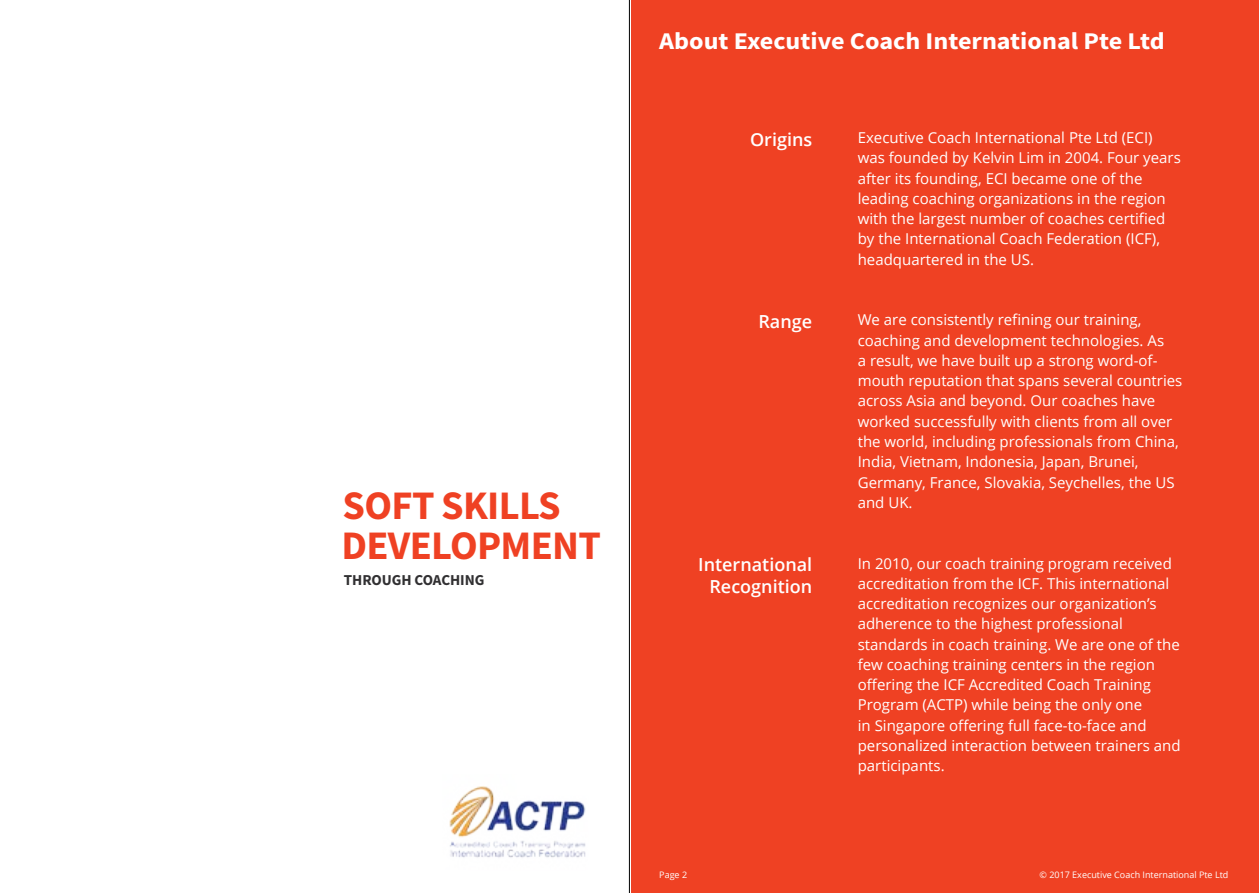
<style>
.page{position:relative;width:1259px;height:893px;background:#fff}
.page>*{position:absolute;margin:0;border:0;box-sizing:border-box;transform-origin:0 0}
.t1{font:700 40.5px/40.5px "Source Sans Pro";letter-spacing:-.015em;color:#ef4123}
.t2{font:700 24px "Source Sans Pro";color:#fff;scale:1.09 1}
.t3{font:600 18px/22.5px "Open Sans";color:#fff;text-align:right}
.t4{font:700 15.15px "Source Sans Pro";letter-spacing:-.005em;color:#313032}
.t5{font:15px/20.2px "Open Sans";color:#fff}
.t6{font:9px "Open Sans";color:#fff}
</style>
<div class="page">
<div style="left:631px;top:0;width:628px;height:893px;background:#ef4123"></div>
<img style="left:449px;top:786px;width:137px;height:72px">
<hr style="left:629px;top:0;width:1px;height:893px;background:#000">
<h1 class="t1" style="left:341px;top:484px;width:261px">SOFT SKILLS<br>DEVELOPMENT</h1>
<p class="t4" style="left:344px;top:570px;width:142px">THROUGH COACHING</p>
<h2 class="t2" style="left:659px;top:25px;width:465px">About Executive Coach International Pte Ltd</h2>
<p class="t3" style="left:750px;top:127px;width:64px">Origins</p>
<p class="t5" style="left:857px;top:127px;width:324px">Executive Coach International Pte Ltd (ECI) was founded by Kelvin Lim in 2004. Four years after its founding, ECI became one of the leading coaching organizations in the region with the largest number of coaches certified by the International Coach Federation (ICF), headquartered in the US.</p>
<p class="t3" style="left:758px;top:310px;width:55px">Range</p>
<p class="t5" style="left:857px;top:310px;width:326px">We are consistently refining our training, coaching and development technologies. As<br>a result, we have built up a strong word-of&shy;mouth reputation that spans several countries across Asia and beyond. Our coaches have worked successfully with clients from all over the world, including professionals from China, India, Vietnam, Indonesia, Japan, Brunei, Germany, France, Slovakia, Seychelles, the US and UK.</p>
<p class="t3" style="left:698px;top:553px;width:115px">International<br>Recognition</p>
<p class="t5" style="left:857px;top:553px;width:324px">In 2010, our coach training program received accreditation from the ICF. This international accreditation recognizes our organization’s adherence to the highest professional standards in coach training. We are one of the few coaching training centers in the region offering the ICF Accredited Coach Training Program (ACTP) while being the only one<br>in Singapore offering full face-to-face and personalized interaction between trainers and participants.</p>
<p class="t6" style="left:659px;top:868px;width:29px">Page 2</p>
<p class="t6" style="left:1039px;top:868px;width:190px">© 2017 Executive Coach International Pte Ltd</p>
</div>
